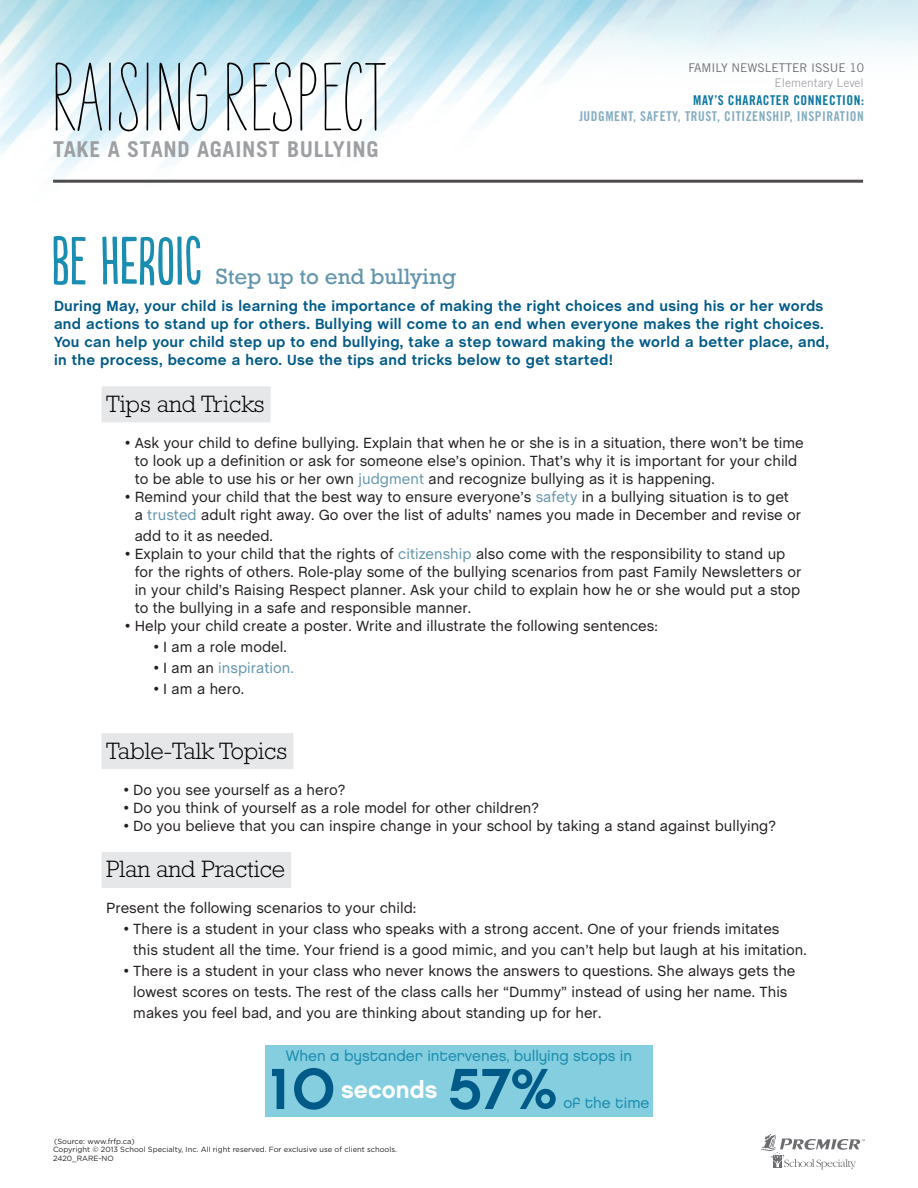
<style>
.page{position:relative;width:918px;height:1188px;background:#fff}
.page>*{position:absolute;margin:0;border:0;box-sizing:border-box;transform-origin:0 0}
.t1{font:99.3px "Liebe Erika";color:#000}
.Subject_Header{font:63.75px "Populaire";color:#1b8db0}
.Quote__Number{font:57.75px "Chalet Tokyo";color:#005a88}
.Quote__First_line{font:24.15px "Chalet New York Nineteen Eighty";color:#fff}
.Paragraph_Header{font:300 24px "Rockwell Std";color:#000}
.Small_Subject_Header{font:22.5px "Rockwell Std";color:#6295ac}
.t2{font:700 21.75px "Trade Gothic";letter-spacing:.03em;color:#9d9fa2}
.Quote__Second_Line{font:15.15px "Chalet London Nineteen Eighty";color:#1b8db0}
.t3{font:15px/18px "Chalet";color:#231f20}
.Opening_Paragraph{font:700 15px/18px "Chalet";letter-spacing:.02em;color:#005a88}
.t4{font:15px "Chalet";color:#6295ac}
.Character_Connection{font:13.5px "Trade Gothic Bold Cond Twenty";letter-spacing:.04em;color:#84acbf}
.Character_Connection-2{font:13.5px "Trade Gothic Bold Cond Twenty";letter-spacing:.04em;color:#0b76a1}
.Family_Newsletter{font:12px/15px "Trade Gothic";color:#6c6d70;text-align:right}
.t5{font:7.5px/9px "Gotham";color:#231f20}
.s1{color:#a8a9ad}
.s2{font-family:"Gotham"}
.s3{color:#6295ac}
.s4{font-family:"Gotham";color:#231f20}
.s5{color:#231f20}
</style>
<div class="page">
<img style="left:0;top:0;width:918px;height:183px">
<hr style="left:53px;top:180px;width:810px;height:3px;background:#231f20">
<svg style="left:761px;top:1134px;width:104px;height:35px"></svg>
<div style="left:102px;top:386px;width:169px;height:36px;background:#e6e7e9"></div>
<div style="left:102px;top:733px;width:191px;height:36px;background:#e6e7e9"></div>
<div style="left:102px;top:852px;width:189px;height:36px;background:#e6e7e9"></div>
<div style="left:265px;top:1046px;width:388px;height:71px;background:#85cee0"></div>
<h1 class="t1" style="left:50px;top:41px;width:338px">RAISING RESPECT</h1>
<h3 class="t2" style="left:53px;top:136px;width:327px">TAKE A STAND AGAINST BULLYING</h3>
<p class="Subject_Header" style="left:51px;top:226px;width:153px">BE HEROIC</p>
<p class="Small_Subject_Header" style="left:216px;top:263px;width:242px">Step up to end bullying</p>
<p class="Family_Newsletter" style="left:688px;top:60px;width:177px">FAMILY NEWSLETTER ISSUE 10<br><span class="s1">Elementary Level</span></p>
<p class="Character_Connection-2" style="left:693px;top:92px;width:172px">MAY’S CHARACTER CONNECTION:</p>
<p class="Character_Connection" style="left:579px;top:108px;width:286px">JUDGMENT, SAFETY, TRUST, CITIZENSHIP, INSPIRATION</p>
<p class="Opening_Paragraph" style="left:54px;top:298px;width:777px">During May, your child is learning the importance of making the right choices and using his or her words and actions to stand up for others. Bullying will come to an end when everyone makes the right choices.<br>You can help your child step up to end bullying, take a step toward making the world a better place, and, in the process, become a hero. Use the tips and tricks below to get started!</p>
<p class="Paragraph_Header" style="left:106px;top:390px;width:160px">Tips and Tricks</p>
<p class="t3" style="left:135px;top:434px;width:671px;text-indent:-10px"><span class="s2">•</span> Ask your child to define bullying. Explain that when he or she is in a situation, there won’t be time to look up a definition or ask for someone else’s opinion. That’s why it is important for your child to be able to use his or her own <span class="s3">judgment</span> and recognize bullying as it is happening.</p>
<p class="t3" style="left:135px;top:488px;width:668px;text-indent:-10px"><span class="s2">•</span> Remind your child that the best way to ensure everyone’s <span class="s3">safety</span> in a bullying situation is to get<br>a <span class="s3">trusted</span> adult right away. Go over the list of adults’ names you made in December and revise or</p>
<p class="t3" style="left:135px;top:527px;width:140px">add to it as needed.</p>
<p class="t3" style="left:135px;top:545px;width:668px;text-indent:-10px"><span class="s2">•</span> Explain to your child that the rights of <span class="s3">citizenship</span> also come with the responsibility to stand up for the rights of others. Role-play some of the bullying scenarios from past Family Newsletters or in your child’s Raising Respect planner. Ask your child to explain how he or she would put a stop to the bullying in a safe and responsible manner.</p>
<p class="t3" style="left:124px;top:617px;width:535px"><span class="s2">•</span> Help your child create a poster. Write and illustrate the following sentences:</p>
<p class="t3" style="left:153px;top:638px;width:135px"><span class="s2">•</span> I am a role model.</p>
<p class="t4" style="left:153px;top:659px;width:142px"><span class="s4">•</span> <span class="s5">I am an</span> inspiration.</p>
<p class="t3" style="left:153px;top:680px;width:93px"><span class="s2">•</span> I am a hero.</p>
<p class="Paragraph_Header" style="left:106px;top:737px;width:183px">Table-Talk Topics</p>
<p class="t3" style="left:123px;top:780px;width:224px"><span class="s2">•</span> Do you see yourself as a hero?</p>
<p class="t3" style="left:123px;top:798px;width:418px"><span class="s2">•</span> Do you think of yourself as a role model for other children?</p>
<p class="t3" style="left:123px;top:816px;width:655px"><span class="s2">•</span> Do you believe that you can inspire change in your school by taking a stand against bullying?</p>
<p class="Paragraph_Header" style="left:106px;top:856px;width:180px">Plan and Practice</p>
<p class="t3" style="left:106px;top:899px;width:312px">Present the following scenarios to your child:</p>
<p class="t3" style="left:133px;top:919px;width:675px;line-height:21px;text-indent:-10px"><span class="s2">•</span> There is a student in your class who speaks with a strong accent. One of your friends imitates this student all the time. Your friend is a good mimic, and you can’t help but laugh at his imitation.</p>
<p class="t3" style="left:133px;top:961px;width:664px;line-height:21px;text-indent:-10px"><span class="s2">•</span> There is a student in your class who never knows the answers to questions. She always gets the lowest scores on tests. The rest of the class calls her “Dummy” instead of using her name. This makes you feel bad, and you are thinking about standing up for her.</p>
<p class="Quote__Second_Line" style="left:286px;top:1047px;width:348px">When a bystander intervenes, bullying stops in</p>
<p class="Quote__Second_Line" style="left:563px;top:1094px;width:88px">of the time</p>
<p class="Quote__Number" style="left:270px;top:1053px;width:67px">10</p>
<p class="Quote__First_line" style="left:341px;top:1075px;width:98px">seconds</p>
<p class="Quote__Number" style="left:448px;top:1053px;width:111px">57%</p>
<p class="t5" style="left:54px;top:1137px;width:82px">(Source: www.frfp.ca)</p>
<p class="t5" style="left:53px;top:1145px;width:345px">Copyright © 2013 School Specialty, Inc. All right reserved. For exclusive use of client schools.<br>2420_RARE-NO</p>
</div>
